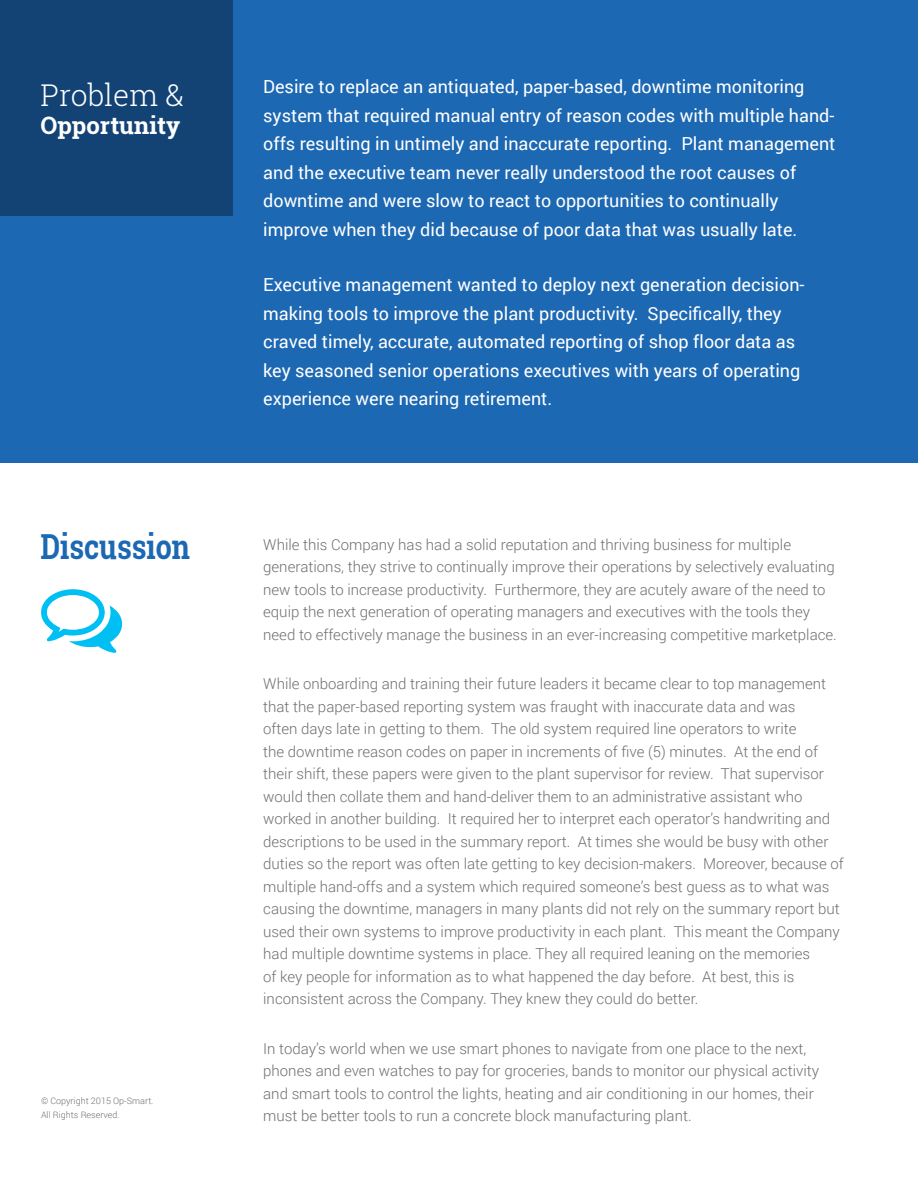
<style>
.page{position:relative;width:918px;height:1188px;background:#fff}
.page>*{position:absolute;margin:0;border:0;box-sizing:border-box;transform-origin:0 0}
.t1{font:700 34.5px "Roboto Slab";color:#1d68b3;scale:.83 1}
.t2{font:300 30px "Roboto Slab";color:#fff}
.t3{font:700 24px "Roboto Slab";color:#fff}
.t4{font:18px/28.5px "Roboto";color:#fff}
.t5{font:300 15px/22.5px "Roboto";color:#6d6f71}
.t6{font:300 9px/13.5px "Roboto";color:#6d6f71}
</style>
<div class="page">
<div style="left:0;top:0;width:918px;height:462px;background:#1d68b3"></div>
<div style="left:0;top:0;width:232px;height:215px;background:#134375"></div>
<h2 class="t2" style="left:40px;top:74px;width:145px">Problem &amp;</h2>
<h3 class="t3" style="left:40px;top:109px;width:141px">Opportunity</h3>
<h1 class="t1" style="left:40px;top:523px;width:182px">Discussion</h1>
<p class="t6" style="left:41px;top:1094px;width:114px">© Copyright 2015 Op-Smart.<br>All Rights Reserved.</p>
<p class="t4" style="left:263px;top:72px;width:574px">Desire to replace an antiquated, paper-based, downtime monitoring system that required manual entry of reason codes with multiple hand&shy;offs resulting in untimely and inaccurate reporting. Plant management and the executive team never really understood the root causes of downtime and were slow to react to opportunities to continually improve when they did because of poor data that was usually late.</p>
<p class="t4" style="left:263px;top:270px;width:543px">Executive management wanted to deploy next generation decision&shy;making tools to improve the plant productivity. Specifically, they craved timely, accurate, automated reporting of shop floor data as key seasoned senior operations executives with years of operating experience were nearing retirement.</p>
<p class="t5" style="left:263px;top:533px;width:575px">While this Company has had a solid reputation and thriving business for multiple generations, they strive to continually improve their operations by selectively evaluating new tools to increase productivity. Furthermore, they are acutely aware of the need to equip the next generation of operating managers and executives with the tools they need to effectively manage the business in an ever-increasing competitive marketplace.</p>
<p class="t5" style="left:263px;top:672px;width:582px">While onboarding and training their future leaders it became clear to top management that the paper-based reporting system was fraught with inaccurate data and was<br>often days late in getting to them. The old system required line operators to write<br>the downtime reason codes on paper in increments of five (5) minutes. At the end of their shift, these papers were given to the plant supervisor for review. That supervisor would then collate them and hand-deliver them to an administrative assistant who worked in another building. It required her to interpret each operator’s handwriting and descriptions to be used in the summary report. At times she would be busy with other duties so the report was often late getting to key decision-makers. Moreover, because of multiple hand-offs and a system which required someone’s best guess as to what was causing the downtime, managers in many plants did not rely on the summary report but used their own systems to improve productivity in each plant. This meant the Company had multiple downtime systems in place. They all required leaning on the memories<br>of key people for information as to what happened the day before. At best, this is inconsistent across the Company. They knew they could do better.</p>
<p class="t5" style="left:263px;top:1037px;width:557px">In today’s world when we use smart phones to navigate from one place to the next, phones and even watches to pay for groceries, bands to monitor our physical activity and smart tools to control the lights, heating and air conditioning in our homes, their must be better tools to run a concrete block manufacturing plant.</p>
</div>
